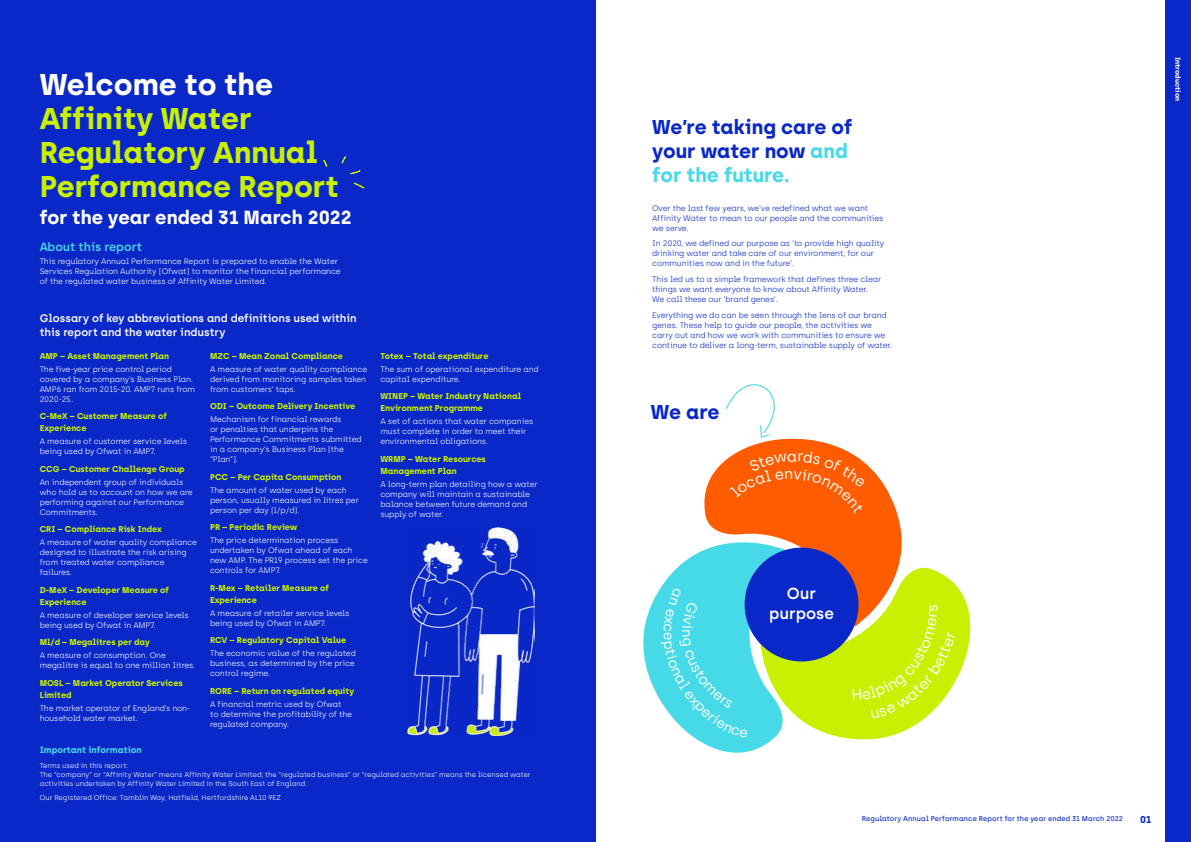
<style>
.page{position:relative;width:1191px;height:842px;background:#fff}
.page>*{position:absolute;margin:0;border:0;box-sizing:border-box;transform-origin:0 0}
.t1{font:700 30px/34px "Archia";color:#c8f000}
.t2{font:700 30px "Archia";color:#fff}
.t3{font:700 20px/24px "Archia";color:#0a28c8}
.t4{font:700 19px "Archia";color:#fff}
.t5{font:600 16px/19.7px "Archia";color:#fff;text-align:center}
.t6{font:15.2px "Archia";color:#fff}
.t7{font:600 12px "Archia";color:#46d9e8}
.t8{font:600 11px/14px "Archia";color:#fff}
.t9{font:700 10px "Archia";color:#0a28c8}
.t10{font:700 9px "Archia";color:#46d9e8}
.t11{font:700 8.5px/12px "Archia";color:#c8f000}
.t12{font:300 8px/10px "Archia";letter-spacing:-.02em;color:#fff}
.t13{font:300 8px/10px "Archia";letter-spacing:-.02em;color:#0a28c8}
.t14{font:300 7px/9px "Archia";letter-spacing:-.01em;color:#fff}
.t15{font:500 7px "Archia";letter-spacing:.02em;color:#0a28c8}
.t16{font:700 7px "Archia";color:#fff}
.s1{color:#46d9e8}
</style>
<div class="page">
<div style="left:0;top:0;width:595px;height:842px;background:#0a28c8"></div>
<svg style="left:353px;top:182px;width:12px;height:7px"></svg>
<svg style="left:323px;top:159px;width:5px;height:8px"></svg>
<svg style="left:341px;top:156px;width:20px;height:19px"></svg>
<img style="left:407px;top:527px;width:127px;height:208px">
<div style="left:1165px;top:0;width:26px;height:842px;background:#0a28c8"></div>
<svg style="left:704px;top:437px;width:198px;height:120px;fill:#ff5c00"></svg>
<svg style="left:795px;top:557px;width:176px;height:183px;fill:#c8f000"></svg>
<div style="left:744px;top:548px;width:114px;height:113px;background:#0a28c8;border-radius:50%"></div>
<svg style="left:726px;top:384px;width:49px;height:53px"></svg>
<svg style="left:643px;top:520px;width:152px;height:233px"></svg>
<svg style="left:852px;top:612px;width:103px;height:107px;background:#cbee13"></svg>
<div style="left:730px;top:450px;width:135px;height:63px;background:#ff5c00"></div>
<h1 class="t2" style="left:40px;top:66px;width:235px">Welcome to the</h1>
<h1 class="t1" style="left:40px;top:101px;width:301px">Affinity Water<br>Regulatory Annual<br>Performance Report</h1>
<h3 class="t4" style="left:40px;top:205px;width:314px">for the year ended 31 March 2022</h3>
<h3 class="t7" style="left:40px;top:239px;width:104px">About this report</h3>
<p class="t12" style="left:40px;top:256px;width:302px">This regulatory Annual Performance Report is prepared to enable the Water<br>Services Regulation Authority (Ofwat) to monitor the financial performance of the regulated water business of Affinity Water Limited.</p>
<h3 class="t8" style="left:40px;top:311px;width:319px">Glossary of key abbreviations and definitions used within this report and the water industry</h3>
<p class="t11" style="left:40px;top:350px;width:131px">AMP – Asset Management Plan</p>
<p class="t12" style="left:40px;top:364px;width:157px">The five-year price control period covered by a company’s Business Plan.<br>AMP6 ran from 2015-20. AMP7 runs from<br>2020-25.</p>
<p class="t11" style="left:40px;top:410px;width:129px">C-MeX – Customer Measure of<br>Experience</p>
<p class="t12" style="left:40px;top:436px;width:149px">A measure of customer service levels being used by Ofwat in AMP7.</p>
<p class="t11" style="left:40px;top:463px;width:147px">CCG – Customer Challenge Group</p>
<p class="t12" style="left:40px;top:477px;width:155px">An independent group of individuals who hold us to account on how we are performing against our Performance<br>Commitments.</p>
<p class="t11" style="left:40px;top:523px;width:124px">CRI – Compliance Risk Index</p>
<p class="t12" style="left:40px;top:537px;width:159px">A measure of water quality compliance designed to illustrate the risk arising from treated water compliance failures.</p>
<p class="t11" style="left:40px;top:584px;width:131px">D-MeX – Developer Measure of<br>Experience</p>
<p class="t12" style="left:40px;top:610px;width:151px">A measure of developer service levels being used by Ofwat in AMP7.</p>
<p class="t11" style="left:40px;top:636px;width:112px">Ml/d – Megalitres per day</p>
<p class="t12" style="left:40px;top:650px;width:157px">A measure of consumption. One megalitre is equal to one million litres.</p>
<p class="t11" style="left:40px;top:677px;width:145px">MOSL – Market Operator Services<br>Limited</p>
<p class="t12" style="left:40px;top:703px;width:152px">The market operator of England’s non&shy;household water market.</p>
<p class="t11" style="left:210px;top:350px;width:134px">MZC – Mean Zonal Compliance</p>
<p class="t12" style="left:210px;top:364px;width:159px">A measure of water quality compliance derived from monitoring samples taken from customers’ taps.</p>
<p class="t11" style="left:210px;top:400px;width:147px">ODI – Outcome Delivery Incentive</p>
<p class="t12" style="left:210px;top:414px;width:153px">Mechanism for financial rewards<br>or penalties that underpins the<br>Performance Commitments submitted in a company’s Business Plan (the “Plan”).</p>
<p class="t11" style="left:210px;top:471px;width:133px">PCC – Per Capita Consumption</p>
<p class="t12" style="left:210px;top:485px;width:150px">The amount of water used by each person, usually measured in litres per person per day (l/p/d).</p>
<p class="t11" style="left:210px;top:521px;width:88px">PR – Periodic Review</p>
<p class="t12" style="left:210px;top:535px;width:159px">The price determination process undertaken by Ofwat ahead of each new AMP. The PR19 process set the price controls for AMP7.</p>
<p class="t11" style="left:210px;top:582px;width:121px">R-Mex – Retailer Measure of<br>Experience</p>
<p class="t12" style="left:210px;top:608px;width:141px">A measure of retailer service levels being used by Ofwat in AMP7.</p>
<p class="t11" style="left:210px;top:634px;width:138px">RCV – Regulatory Capital Value</p>
<p class="t12" style="left:210px;top:648px;width:147px">The economic value of the regulated business, as determined by the price control regime.</p>
<p class="t11" style="left:210px;top:685px;width:146px">RORE – Return on regulated equity</p>
<p class="t12" style="left:210px;top:699px;width:144px">A financial metric used by Ofwat to determine the profitability of the regulated company.</p>
<p class="t11" style="left:380px;top:350px;width:110px">Totex – Total expenditure</p>
<p class="t12" style="left:380px;top:364px;width:160px">The sum of operational expenditure and capital expenditure.</p>
<p class="t11" style="left:380px;top:390px;width:142px">WINEP – Water Industry National<br>Environment Programme</p>
<p class="t12" style="left:380px;top:416px;width:154px">A set of actions that water companies must complete in order to meet their environmental obligations.</p>
<p class="t11" style="left:380px;top:453px;width:107px">WRMP – Water Resources<br>Management Plan</p>
<p class="t12" style="left:380px;top:479px;width:159px">A long-term plan detailing how a water company will maintain a sustainable balance between future demand and supply of water.</p>
<p class="t10" style="left:40px;top:744px;width:103px">Important information</p>
<p class="t14" style="left:40px;top:761px;width:492px">Terms used in this report:<br>The “company” or “Affinity Water” means Affinity Water Limited; the “regulated business” or “regulated activities” means the licensed water activities undertaken by Affinity Water Limited in the South East of England.</p>
<p class="t14" style="left:40px;top:793px;width:243px">Our Registered Office: Tamblin Way, Hatfield, Hertfordshire AL10 9EZ</p>
<h2 class="t3" style="left:652px;top:115px;width:202px">We’re taking care of your water now <span class="s1">and for the future.</span></h2>
<p class="t13" style="left:652px;top:203px;width:233px">Over the last few years, we’ve redefined what we want<br>Affinity Water to mean to our people and the communities we serve.</p>
<p class="t13" style="left:652px;top:238px;width:234px">In 2020, we defined our purpose as ‘to provide high quality drinking water and take care of our environment, for our communities now and in the future’.</p>
<p class="t13" style="left:652px;top:274px;width:230px">This led us to a simple framework that defines three clear things we want everyone to know about Affinity Water.<br>We call these our ‘brand genes’.</p>
<p class="t13" style="left:652px;top:310px;width:241px">Everything we do can be seen through the lens of our brand genes. These help to guide our people, the activities we carry out and how we work with communities to ensure we continue to deliver a long-term, sustainable supply of water.</p>
<h2 class="t3" style="left:651px;top:399px;width:70px">We are</h2>
<h3 class="t6" style="left:784px;top:465px;width:11px">n</h3>
<h3 class="t5" style="left:769px;top:583px;width:66px">Our purpose</h3>
<h3 class="t6" style="left:923px;top:612px;width:10px;rotate:-90deg">s</h3>
<p class="t16" style="left:1182px;top:57px;width:46px;rotate:90deg">Introduction</p>
<p class="t15" style="left:861px;top:815px;width:263px">Regulatory Annual Performance Report for the year ended 31 March 2022</p>
<p class="t9" style="left:1140px;top:813px;width:13px">01</p>
</div>
